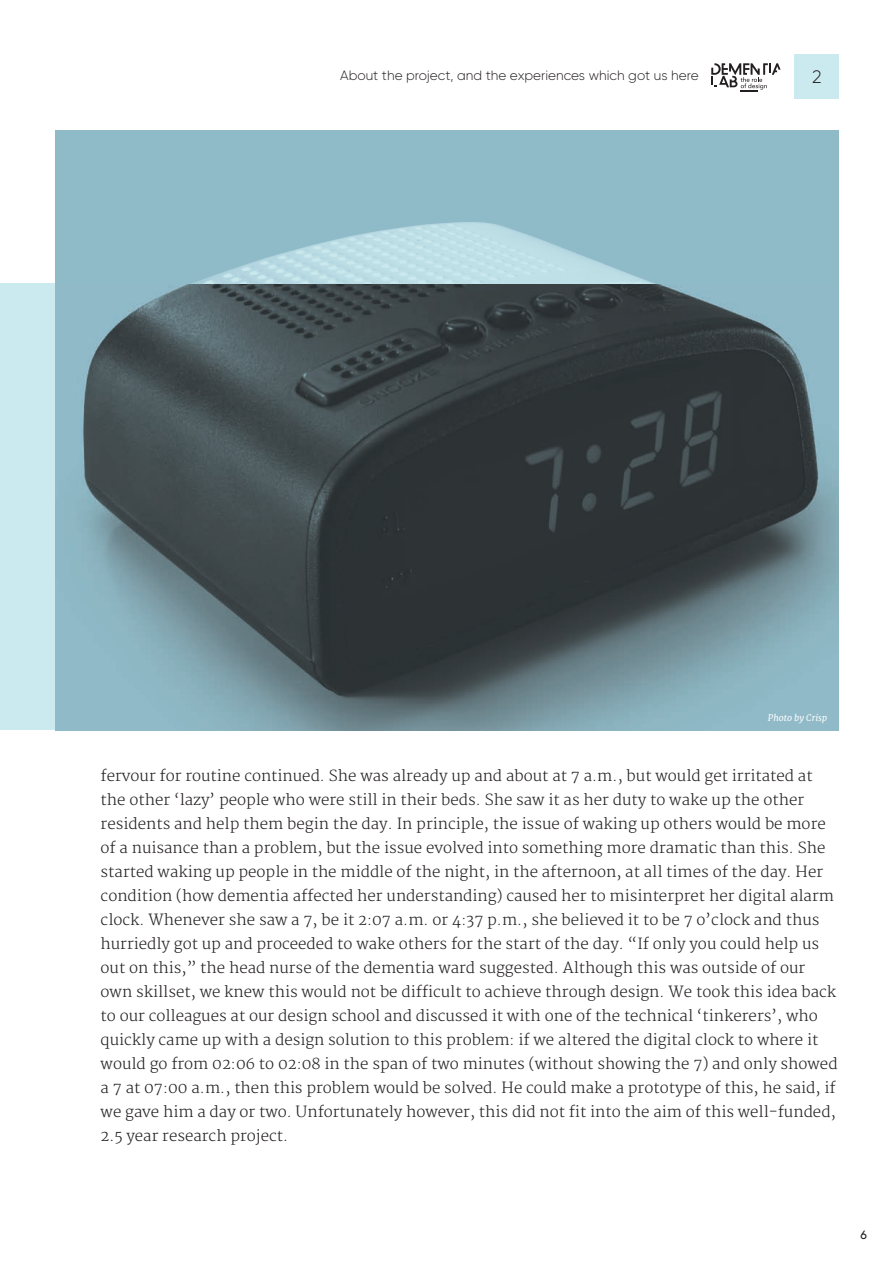
<style>
.page{position:relative;width:893px;height:1263px;background:#fff}
.page>*{position:absolute;margin:0;border:0;box-sizing:border-box;transform-origin:0 0}
.t1{font:300 18px "Gilroy";color:#231f20}
.Broodtekst{font:300 15px/24px "Merriweather";color:#231f20}
.heading_1{font:300 13.5px "Gilroy";color:#231f20}
.t2{font:500 12px "Gilroy";color:#231f20}
.Voetnoot{font:italic 9px "Merriweather";color:#fff}
</style>
<div class="page">
<div style="left:0;top:283px;width:837px;height:447px;background:#cbeaf0"></div>
<div style="left:795px;top:54px;width:44px;height:44px;background:#cbeaf0"></div>
<img style="left:56px;top:283px;width:783px;height:447px">
<svg style="left:711px;top:63px;width:70px;height:29px"></svg>
<p class="heading_1" style="left:340px;top:67px;width:360px">About the project, and the experiences which got us here</p>
<p class="t1" style="left:812px;top:66px;width:11px">2</p>
<p class="Voetnoot" style="left:768px;top:712px;width:61px">Photo by Crisp</p>
<p class="Broodtekst" style="left:101px;top:764px;width:738px">fervour for routine continued. She was already up and about at 7 a.m., but would get irritated at the other ‘lazy’ people who were still in their beds. She saw it as her duty to wake up the other residents and help them begin the day. In principle, the issue of waking up others would be more of a nuisance than a problem, but the issue evolved into something more dramatic than this. She started waking up people in the middle of the night, in the afternoon, at all times of the day. Her condition (how dementia affected her understanding) caused her to misinterpret her digital alarm clock. Whenever she saw a 7, be it 2:07 a.m. or 4:37 p.m., she believed it to be 7 o’clock and thus hurriedly got up and proceeded to wake others for the start of the day. “If only you could help us out on this,” the head nurse of the dementia ward suggested. Although this was outside of our own skillset, we knew this would not be difficult to achieve through design. We took this idea back to our colleagues at our design school and discussed it with one of the technical ‘tinkerers’, who quickly came up with a design solution to this problem: if we altered the digital clock to where it would go from 02:06 to 02:08 in the span of two minutes (without showing the 7) and only showed a 7 at 07:00 a.m., then this problem would be solved. He could make a prototype of this, he said, if we gave him a day or two. Unfortunately however, this did not fit into the aim of this well-funded, 2.5 year research project.</p>
<p class="t2" style="left:860px;top:1227px;width:8px">6</p>
</div>
